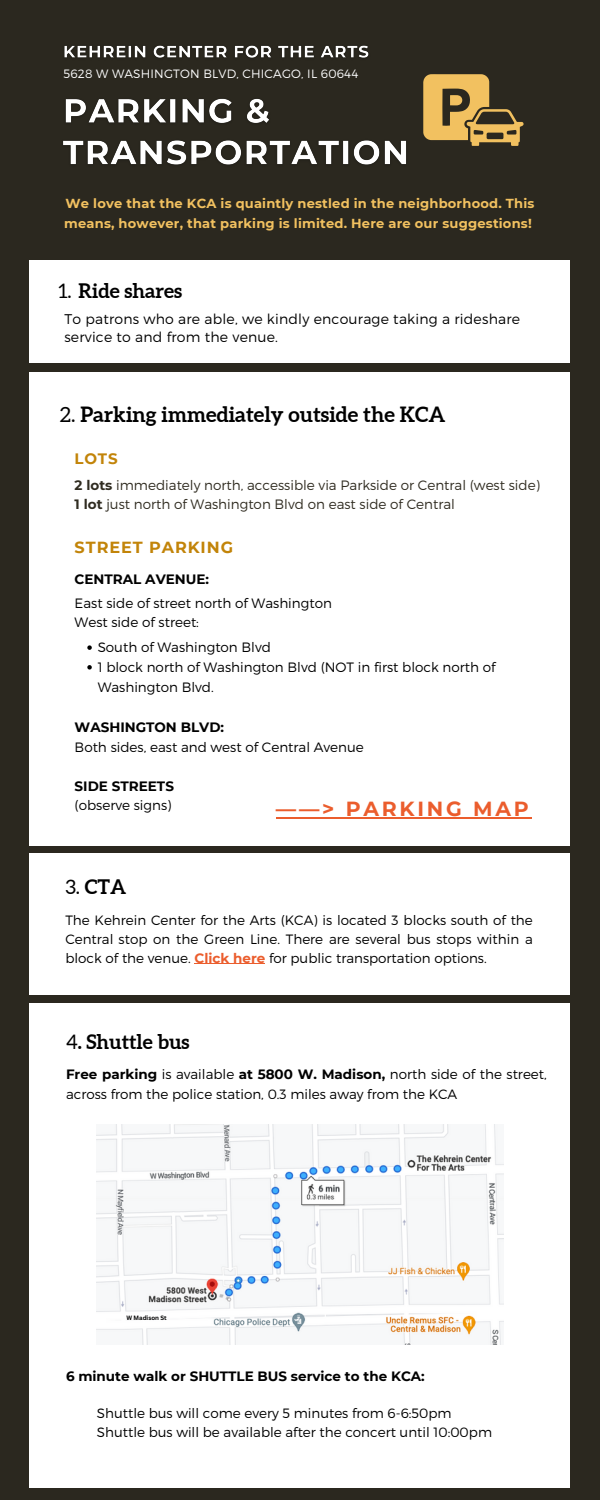
<style>
.page{position:relative;width:600px;height:1500px;background:#2b281f}
.page>*{position:absolute;margin:0;border:0;box-sizing:border-box;transform-origin:0 0}
.t1{font:700 21px "Aleo";color:#000}
.t2{font:700 20.4px "Montserrat";letter-spacing:.135em;color:#eb5d2d}
.t3{font:700 20px "Aleo";color:#000}
.t4{font:700 16.1px "Montserrat";letter-spacing:.06em;color:#c28409}
.t5{font:700 15.1px "Montserrat";color:#c28409}
.t6{font:300 14px/18px "Montserrat";letter-spacing:.015em;color:#000}
.t7{font:300 13.5px/19.7px "Montserrat";color:#000}
.t8{font:300 13.5px/18.7px "Montserrat";color:#302c21}
.t9{font:700 13.5px "Montserrat";color:#000}
.t10{font:700 13px/20.2px "Montserrat";letter-spacing:.015em;color:#f2c160}
.t11{font:300 12.1px "Montserrat";letter-spacing:.015em;color:#fff}
.t12{font:700 6.1px "Canva Sans";color:#000}
.s1{font-weight:400}
.s2{font-weight:700}
.s3{font-weight:700;color:#eb5d2d}
</style>
<div class="page">
<svg style="left:425px;top:74px;width:99px;height:72px"></svg>
<div style="left:29px;top:260px;width:541px;height:103px;background:#fff"></div>
<div style="left:29px;top:372px;width:541px;height:473px;background:#fff"></div>
<div style="left:29px;top:853px;width:541px;height:142px;background:#fff"></div>
<div style="left:29px;top:1004px;width:541px;height:484px;background:#fff"></div>
<img style="left:97px;top:1124px;width:406px;height:220px">
<img style="left:63px;top:45px;width:362px;height:120px">
<svg style="left:87px;top:645px;width:5px;height:5px"></svg>
<svg style="left:87px;top:665px;width:5px;height:5px"></svg>
<hr style="left:276px;top:817px;width:255px;height:2px;background:#eb5d2d">
<hr style="left:194px;top:963px;width:71px;height:1px;background:#eb5d2d">
<p class="t11" style="left:63px;top:66px;width:296px">5628 W WASHINGTON BLVD, CHICAGO, IL 60644</p>
<p class="t10" style="left:64px;top:193px;width:472px">We love that the KCA is quaintly nestled in the neighborhood. This means, however, that parking is limited. Here are our suggestions!</p>
<h3 class="t3" style="left:58px;top:280px;width:125px"><span class="s1">1.</span> Ride shares</h3>
<p class="t6" style="left:64px;top:309px;width:457px">To patrons who are able, we kindly encourage taking a rideshare service to and from the venue.</p>
<h1 class="t1" style="left:60px;top:403px;width:387px"><span class="s1">2.</span> Parking immediately outside the KCA</h1>
<p class="t5" style="left:75px;top:449px;width:44px">LOTS</p>
<p class="t8" style="left:75px;top:476px;width:467px"><span class="s2">2 lots</span> immediately north, accessible via Parkside or Central (west side)<br><span class="s2">1 lot</span> just north of Washington Blvd on east side of Central</p>
<p class="t4" style="left:75px;top:538px;width:160px">STREET PARKING</p>
<p class="t9" style="left:75px;top:571px;width:136px">CENTRAL AVENUE:</p>
<p class="t7" style="left:75px;top:592px;width:259px">East side of street north of Washington<br>West side of street:</p>
<p class="t7" style="left:98px;top:637px;width:399px">South of Washington Blvd<br>1 block north of Washington Blvd (NOT in first block north of<br>Washington Blvd.</p>
<p class="t9" style="left:75px;top:719px;width:151px">WASHINGTON BLVD:</p>
<p class="t7" style="left:75px;top:736px;width:291px">Both sides, east and west of Central Avenue</p>
<p class="t9" style="left:75px;top:778px;width:101px">SIDE STREETS</p>
<p class="t7" style="left:75px;top:795px;width:98px">(observe signs)</p>
<h2 class="t2" style="left:276px;top:796px;width:254px">——&gt; PARKING MAP</h2>
<h3 class="t3" style="left:65px;top:875px;width:63px"><span class="s1">3.</span> CTA</h3>
<p class="t7" style="left:65px;top:910px;width:469px;line-height:18.8px;text-align:justify">The Kehrein Center for the Arts (KCA) is located 3 blocks south of the Central stop on the Green Line. There are several bus stops within a block of the venue. <span class="s3">Click here</span> for public transportation options.</p>
<h3 class="t3" style="left:66px;top:1030px;width:125px"><span class="s1">4</span>. Shuttle bus</h3>
<p class="t7" style="left:66px;top:1064px;width:482px"><span class="s2">Free parking</span> is available <span class="s2">at 5800 W. Madison,</span> north side of the street, across from the police station, 0.3 miles away from the KCA</p>
<p class="t12" style="left:126px;top:1313px;width:42px">W Madison St</p>
<p class="t9" style="left:66px;top:1368px;width:360px">6 minute walk or SHUTTLE BUS service to the KCA:</p>
<p class="t7" style="left:97px;top:1403px;width:397px;line-height:19.1px">Shuttle bus will come every 5 minutes from 6-6:50pm<br>Shuttle bus will be available after the concert until 10:00pm</p>
</div>
